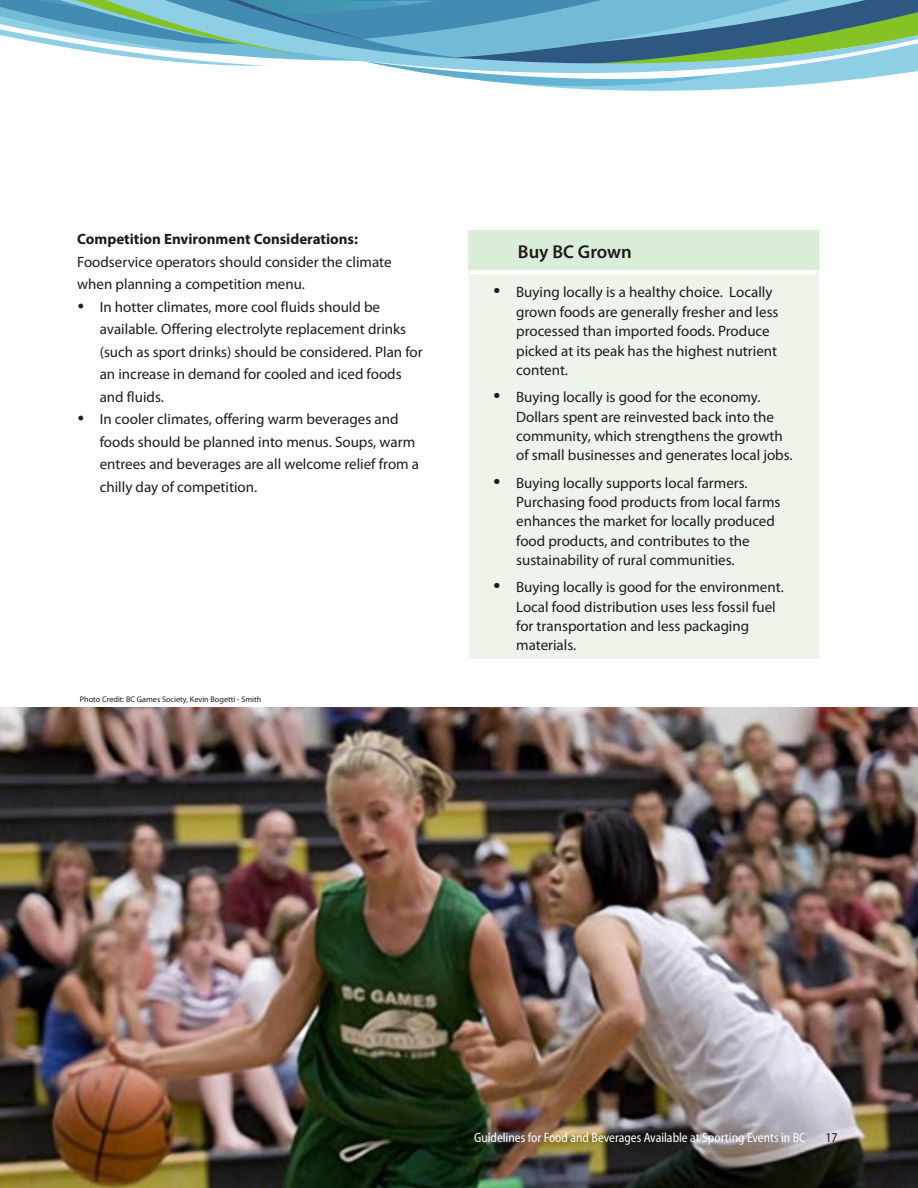
<style>
.page{position:relative;width:918px;height:1188px;background:#fff}
.page>*{position:absolute;margin:0;border:0;box-sizing:border-box;transform-origin:0 0}
.t1{font:600 18.6px "Myriad Pro";color:#1f1a17}
.t2{font:16.5px "Wingdings";color:#1f1a17}
.t3{font:15px/19.4px "Myriad Pro";color:#1f1a17}
.t4{font:700 15px "Myriad Pro";color:#1f1a17}
.t5{font:13.5px "Myriad MM 400 wt 444 wd";color:#fff}
.t6{font:13.5px "Myriad MM 400 wt 444 wd";color:#1f1a17}
.t7{font:8.1px "Myriad Pro";color:#1f1a17}
</style>
<div class="page">
<img style="left:0;top:708px;width:918px;height:480px">
<svg style="left:0;top:0;width:918px;height:91px"></svg>
<div style="left:468px;top:230px;width:351px;height:429px;background:#edf5eb"></div>
<div style="left:468px;top:230px;width:351px;height:40px;background:#d9edd9"></div>
<hr style="left:471px;top:270px;width:346px;height:4px;background:#fff">
<p class="t4" style="left:77px;top:233px;width:282px">Competition Environment Considerations:</p>
<p class="t3" style="left:77px;top:252px;width:316px;line-height:22.5px">Foodservice operators should consider the climate when planning a competition menu.</p>
<p class="t2" style="left:77px;top:299px;width:51px">•</p>
<p class="t3" style="left:100px;top:297px;width:324px;line-height:22.5px">In hotter climates, more cool fluids should be available. Offering electrolyte replacement drinks (such as sport drinks) should be considered. Plan for an increase in demand for cooled and iced foods</p>
<p class="t2" style="left:77px;top:412px;width:51px">•</p>
<p class="t3" style="left:100px;top:387px;width:321px;line-height:22.5px">and fluids.<br>In cooler climates, offering warm beverages and foods should be planned into menus. Soups, warm entrees and beverages are all welcome relief from a chilly day of competition.</p>
<p class="t7" style="left:80px;top:696px;width:183px">Photo Credit: BC Games Society, Kevin Bogetti - Smith</p>
<p class="t1" style="left:518px;top:244px;width:115px">Buy BC Grown</p>
<p class="t3" style="left:516px;top:284px;width:264px;text-indent:-23px">•Buying locally is a healthy choice. Locally grown foods are generally fresher and less processed than imported foods. Produce picked at its peak has the highest nutrient content.</p>
<p class="t3" style="left:516px;top:389px;width:278px;text-indent:-23px">•Buying locally is good for the economy.<br>Dollars spent are reinvested back into the community, which strengthens the growth of small businesses and generates local jobs.</p>
<p class="t3" style="left:516px;top:474px;width:266px;text-indent:-23px">•Buying locally supports local farmers.<br>Purchasing food products from local farms enhances the market for locally produced food products, and contributes to the sustainability of rural communities.</p>
<p class="t3" style="left:516px;top:579px;width:269px;text-indent:-23px">•Buying locally is good for the environment.<br>Local food distribution uses less fossil fuel for transportation and less packaging materials.</p>
<p class="t5" style="left:474px;top:1132px;width:333px">Guidelines for Food and Beverages Available at Sporting Events in BC</p>
<p class="t6" style="left:825px;top:1132px;width:14px">17</p>
</div>
